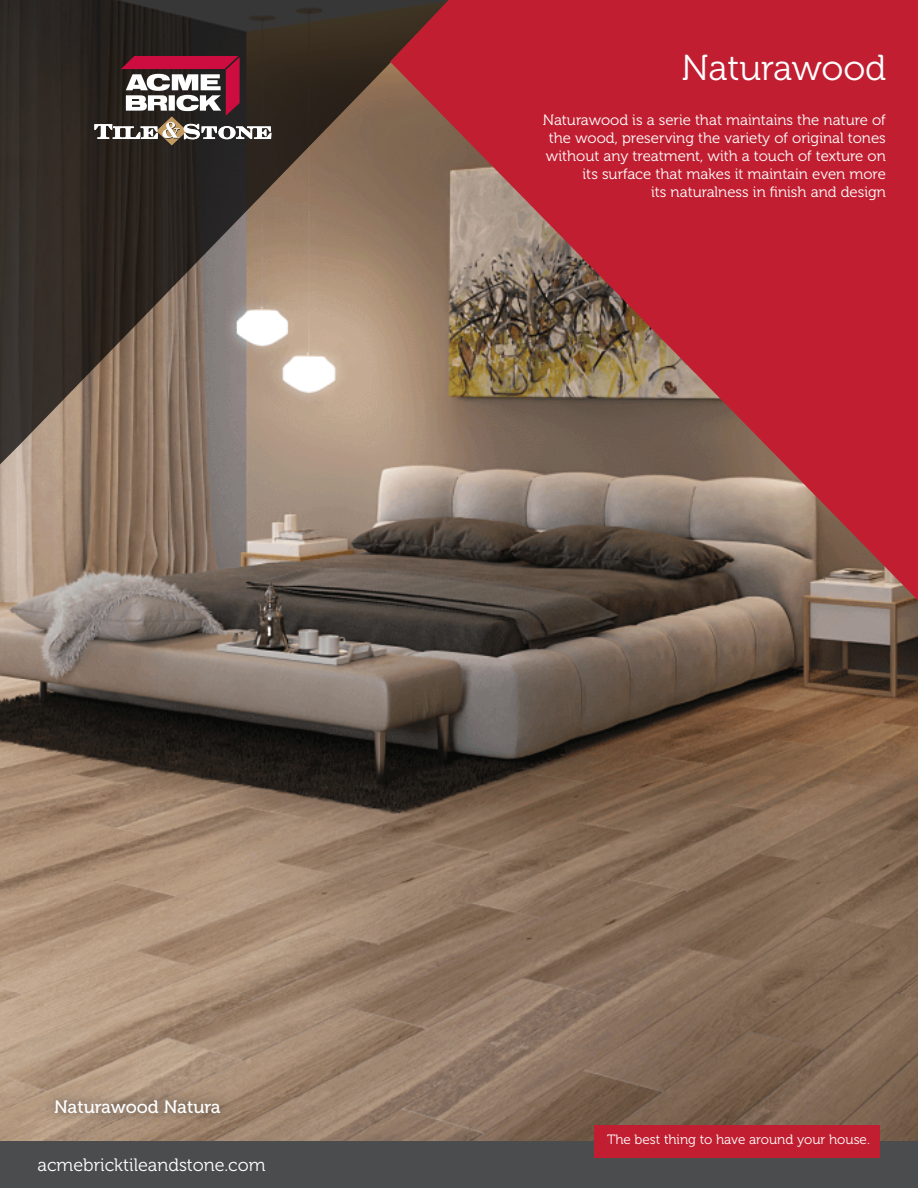
<style>
.page{position:relative;width:918px;height:1188px;background:#fff}
.page>*{position:absolute;margin:0;border:0;box-sizing:border-box;transform-origin:0 0}
.t1{font:36px "Museo 300";color:#fff}
.t2{font:18px "Museo 300";color:#fff}
.t3{font:18px "Museo 500";color:#fff}
.t4{font:15px/18px "Museo 300";color:#fff;text-align:right}
.t5{font:13.5px "Museo 300";color:#fff}
</style>
<div class="page">
<img style="left:0;top:478px;width:918px;height:664px">
<svg style="left:0;top:0;width:390px;height:478px;background:#67594d"></svg>
<svg style="left:390px;top:0;width:528px;height:600px;background:#a34345"></svg>
<div style="left:43px;top:1088px;width:189px;height:37px;background:#231f20;opacity:.88"></div>
<div style="left:0;top:1142px;width:918px;height:46px;background:#4b4c4d"></div>
<div style="left:594px;top:1125px;width:286px;height:32px;background:#c11f31"></div>
<svg style="left:94px;top:56px;width:178px;height:91px"></svg>
<h1 class="t1" style="left:681px;top:48px;width:207px">Naturawood</h1>
<p class="t4" style="left:543px;top:112px;width:345px">Naturawood is a serie that maintains the nature of the wood, preserving the variety of original tones without any treatment, with a touch of texture on its surface that makes it maintain even more<br>its naturalness in finish and design</p>
<p class="t3" style="left:54px;top:1096px;width:168px">Naturawood Natura</p>
<p class="t2" style="left:38px;top:1155px;width:229px">acmebricktileandstone.com</p>
<p class="t5" style="left:607px;top:1132px;width:264px">The best thing to have around your house.</p>
</div>
